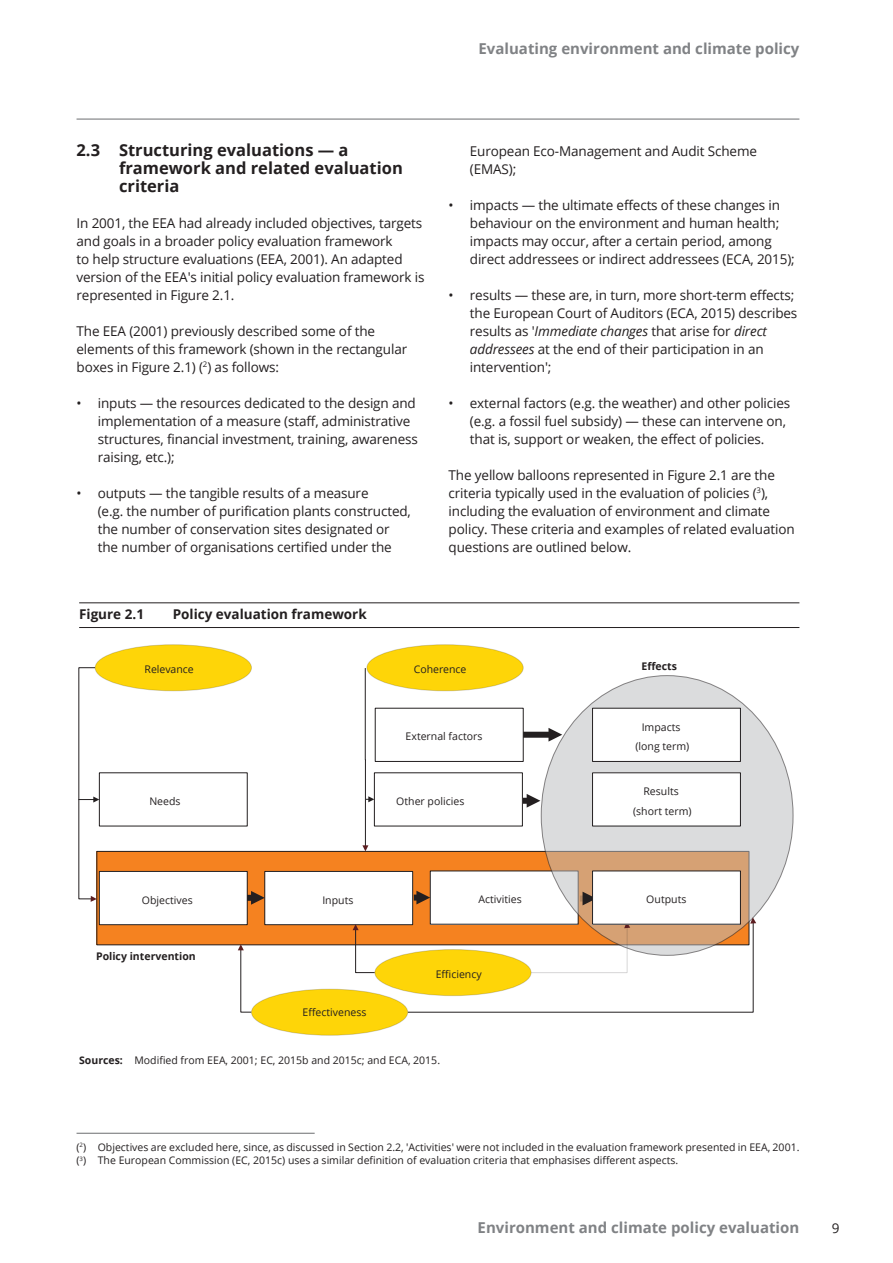
<style>
.page{position:relative;width:893px;height:1263px;background:#fff}
.page>*{position:absolute;margin:0;border:0;box-sizing:border-box;transform-origin:0 0}
.Heading_2{font:700 16.5px/18px "Open Sans";color:#231f20}
.Master_Page{font:700 15px "Open Sans";color:#808285}
.Body_Text{font:13.5px/18px "Open Sans";letter-spacing:-.01em;color:#231f20}
.Figure_Title{font:700 13.5px "Open Sans";color:#231f20}
.Page_No_Left{font:13.5px "Open Sans";color:#231f20}
.Footnote{font:10.5px/19.4px "Open Sans";color:#231f20;text-align:center}
.Footnote_no_line_abo{font:10.5px "Open Sans";color:#231f20}
.Note_Source{font:10.5px "Open Sans";color:#231f20}
.t1{font:700 10.5px "Open Sans";color:#231f20}
.s1{font-style:italic}
.s2{font-weight:700}
</style>
<div class="page">
<hr style="left:77px;top:119px;width:722px;height:1px;background:#6c6d70">
<hr style="left:79px;top:603px;width:720px;height:1px;background:#231f20">
<hr style="left:79px;top:627px;width:720px;height:1px;background:#231f20">
<hr style="left:77px;top:1133px;width:238px;height:1px;background:#6c6d70">
<div style="left:97px;top:851px;width:652px;height:94px;background:#f58220"></div>
<div style="left:96px;top:851px;width:653px;height:94px;border:1px solid #231f20"></div>
<div style="left:430px;top:871px;width:148px;height:53px;background:#fff"></div>
<div style="left:95px;top:645px;width:156px;height:46px;background:#fed508;border-radius:50%"></div>
<div style="left:95px;top:644px;width:157px;height:47px;border:1px solid #231f20;border-radius:50%"></div>
<div style="left:367px;top:645px;width:156px;height:46px;background:#fed508;border-radius:50%"></div>
<div style="left:366px;top:644px;width:158px;height:47px;border:1px solid #231f20;border-radius:50%"></div>
<div style="left:375px;top:708px;width:149px;height:54px;border:1px solid #231f20"></div>
<div style="left:265px;top:871px;width:148px;height:54px;background:#fff"></div>
<div style="left:264px;top:871px;width:149px;height:54px;border:1px solid #231f20"></div>
<svg style="left:541px;top:676px;width:252px;height:279px;background:#d5cdc7"></svg>
<div style="left:523px;top:732px;width:28px;height:6px;background:#231f20"></div>
<svg style="left:548px;top:728px;width:14px;height:13px"></svg>
<div style="left:592px;top:773px;width:148px;height:53px;background:#fff"></div>
<div style="left:592px;top:708px;width:148px;height:53px;background:#fff"></div>
<div style="left:592px;top:708px;width:149px;height:54px;border:1px solid #231f20"></div>
<svg style="left:501px;top:798px;width:28px;height:6px"></svg>
<svg style="left:527px;top:794px;width:13px;height:14px"></svg>
<svg style="left:414px;top:891px;width:16px;height:13px"></svg>
<div style="left:226px;top:895px;width:27px;height:6px;background:#231f20"></div>
<svg style="left:251px;top:891px;width:14px;height:14px"></svg>
<div style="left:99px;top:871px;width:148px;height:54px;background:#fff"></div>
<div style="left:99px;top:871px;width:149px;height:54px;border:1px solid #231f20"></div>
<div style="left:374px;top:773px;width:148px;height:53px;background:#fff"></div>
<svg style="left:78px;top:667px;width:21px;height:235px"></svg>
<svg style="left:362px;top:667px;width:12px;height:184px"></svg>
<svg style="left:238px;top:944px;width:14px;height:69px"></svg>
<div style="left:251px;top:989px;width:157px;height:46px;background:#fed508;border-radius:50%"></div>
<div style="left:251px;top:989px;width:157px;height:47px;border:1px solid #231f20;border-radius:50%"></div>
<svg style="left:353px;top:924px;width:22px;height:49px"></svg>
<svg style="left:407px;top:917px;width:349px;height:96px"></svg>
<div style="left:375px;top:949px;width:156px;height:47px;background:#fed508;border-radius:50%"></div>
<div style="left:374px;top:949px;width:157px;height:47px;border:1px solid #231f20;border-radius:50%"></div>
<svg style="left:580px;top:892px;width:12px;height:13px"></svg>
<div style="left:592px;top:871px;width:148px;height:53px;background:#fff"></div>
<p class="Master_Page" style="left:479px;top:38px;width:322px">Evaluating environment and climate policy</p>
<p class="Heading_2" style="left:119px;top:140px;width:285px;text-indent:-43px">2.3 Structuring evaluations — a framework and related evaluation criteria</p>
<p class="Body_Text" style="left:77px;top:214px;width:349px">In 2001, the EEA had already included objectives, targets and goals in a broader policy evaluation framework<br>to help structure evaluations (EEA, 2001). An adapted version of the EEA's initial policy evaluation framework is represented in Figure 2.1.</p>
<p class="Body_Text" style="left:77px;top:322px;width:332px">The EEA (2001) previously described some of the elements of this framework (shown in the rectangular boxes in Figure 2.1) (<sup>2</sup>) as follows:</p>
<p class="Body_Text" style="left:98px;top:394px;width:322px;text-indent:-21px">• inputs — the resources dedicated to the design and implementation of a measure (staff, administrative structures, financial investment, training, awareness raising, etc.);</p>
<p class="Body_Text" style="left:98px;top:484px;width:315px;text-indent:-21px">• outputs — the tangible results of a measure<br>(e.g. the number of purification plants constructed, the number of conservation sites designated or the number of organisations certified under the</p>
<p class="Figure_Title" style="left:79px;top:605px;width:66px">Figure 2.1</p>
<p class="Figure_Title" style="left:173px;top:605px;width:196px">Policy evaluation framework</p>
<p class="Body_Text" style="left:470px;top:142px;width:289px">European Eco‑Management and Audit Scheme (EMAS);</p>
<p class="Body_Text" style="left:470px;top:196px;width:326px;text-indent:-21px">• impacts — the ultimate effects of these changes in behaviour on the environment and human health; impacts may occur, after a certain period, among direct addressees or indirect addressees (ECA, 2015);</p>
<p class="Body_Text" style="left:470px;top:286px;width:329px;text-indent:-21px">• results — these are, in turn, more short‑term effects; the European Court of Auditors (ECA, 2015) describes results as '<span class="s1">Immediate changes</span> that arise for <span class="s1">direct addressees</span> at the end of their participation in an intervention';</p>
<p class="Body_Text" style="left:470px;top:394px;width:322px;text-indent:-21px">• external factors (e.g. the weather) and other policies (e.g. a fossil fuel subsidy) — these can intervene on, that is, support or weaken, the effect of policies.</p>
<p class="Body_Text" style="left:449px;top:466px;width:348px">The yellow balloons represented in Figure 2.1 are the criteria typically used in the evaluation of policies (<sup>3</sup>), including the evaluation of environment and climate policy. These criteria and examples of related evaluation questions are outlined below.</p>
<p class="Footnote" style="left:145px;top:659px;width:51px">Relevance</p>
<p class="Footnote" style="left:414px;top:659px;width:54px">Coherence</p>
<p class="Footnote" style="left:149px;top:791px;width:33px">Needs</p>
<p class="Footnote" style="left:142px;top:890px;width:52px">Objectives</p>
<p class="t1" style="left:96px;top:949px;width:101px">Policy intervention</p>
<p class="Footnote" style="left:406px;top:726px;width:78px">External factors</p>
<p class="Footnote" style="left:396px;top:791px;width:70px">Other policies</p>
<p class="Footnote" style="left:322px;top:890px;width:33px">Inputs</p>
<p class="Footnote" style="left:303px;top:1002px;width:65px">Effectiveness</p>
<p class="Footnote" style="left:479px;top:889px;width:45px">Activities</p>
<p class="Footnote" style="left:436px;top:964px;width:48px">Efficiency</p>
<p class="Note_Source" style="left:79px;top:1053px;width:362px"><span class="s2">Sources:</span> Modified from EEA, 2001; EC, 2015b and 2015c; and ECA, 2015.</p>
<p class="t1" style="left:642px;top:659px;width:37px">Effects</p>
<p class="Footnote" style="left:635px;top:717px;width:55px">Impacts (long term)</p>
<p class="Footnote" style="left:633px;top:781px;width:60px">Results (short term)</p>
<p class="Footnote" style="left:646px;top:889px;width:42px">Outputs</p>
<p class="Footnote" style="left:77px;top:1137px;width:724px">(<sup>2</sup>) Objectives are excluded here, since, as discussed in Section 2.2, 'Activities' were not included in the evaluation framework presented in EEA, 2001.</p>
<p class="Footnote_no_line_abo" style="left:77px;top:1153px;width:603px">(<sup>3</sup>) The European Commission (EC, 2015c) uses a similar definition of evaluation criteria that emphasises different aspects.</p>
<p class="Master_Page" style="left:478px;top:1217px;width:323px">Environment and climate policy evaluation</p>
<p class="Page_No_Left" style="left:832px;top:1219px;width:9px">9</p>
</div>
